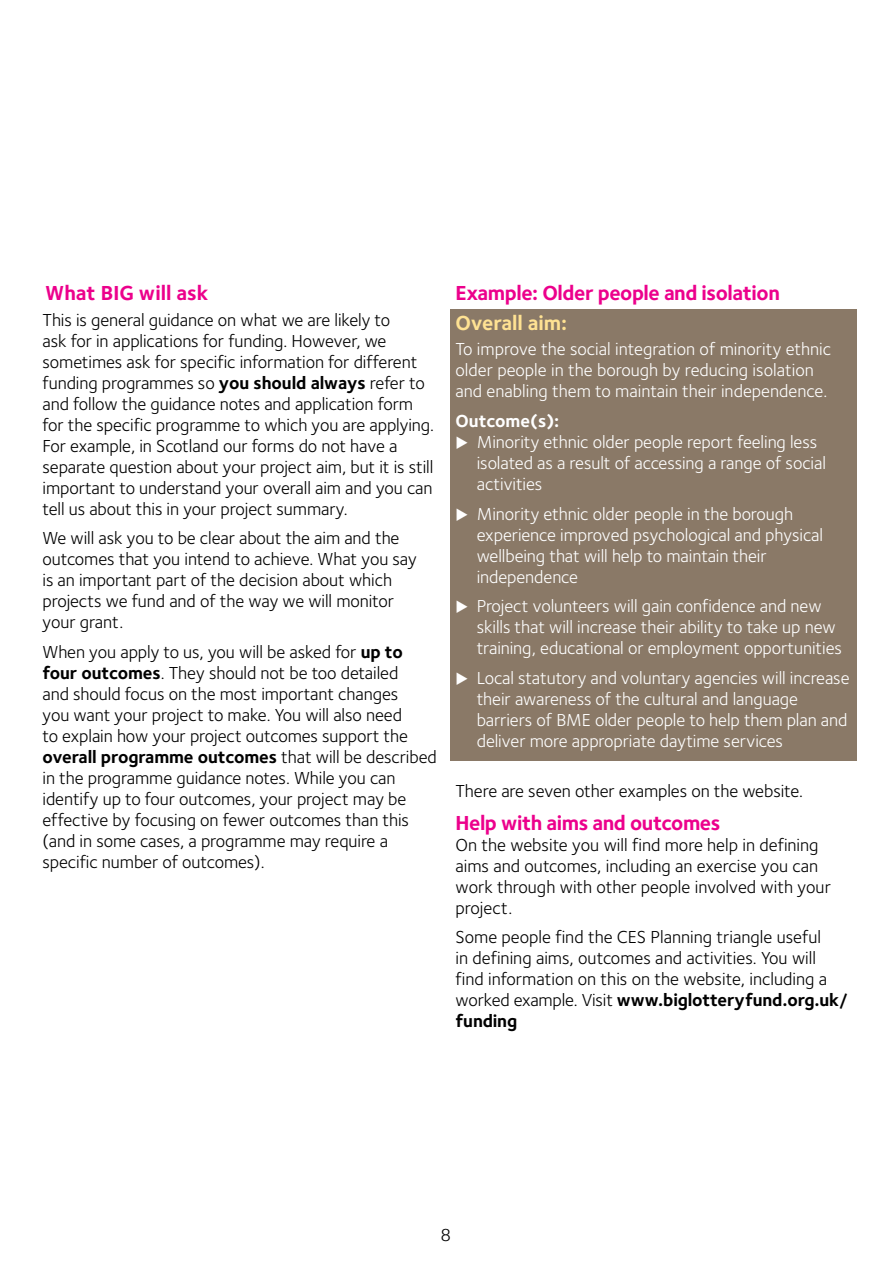
<style>
.page{position:relative;width:893px;height:1263px;background:#fff}
.page>*{position:absolute;margin:0;border:0;box-sizing:border-box;transform-origin:0 0}
.t1{font:700 21px "Foundry Sterling OT2";letter-spacing:-.02em;color:#ec008c}
.t2{font:700 21px "Foundry Sterling OT2";color:#ec008c}
.t3{font:700 21px "Foundry Sterling OT2";color:#ffe293}
.t4{font:18px/21px "Foundry Sterling OT2";letter-spacing:-.005em;color:#000}
.t5{font:18px/21px "Foundry Sterling OT2";letter-spacing:-.005em;color:#fff}
.t6{font:700 18px "Foundry Sterling OT2";color:#fff}
.s1{font-weight:700}
</style>
<div class="page">
<div style="left:450px;top:309px;width:407px;height:452px;background:#8a7967"></div>
<p class="t2" style="left:45px;top:277px;width:165px">What BIG will ask</p>
<p class="t4" style="left:43px;top:308px;width:393px">This is general guidance on what we are likely to<br>ask for in applications for funding. However, we sometimes ask for specific information for different funding programmes so <span class="s1">you should always</span> refer to and follow the guidance notes and application form for the specific programme to which you are applying.<br>For example, in Scotland our forms do not have a separate question about your project aim, but it is still important to understand your overall aim and you can tell us about this in your project summary.</p>
<p class="t4" style="left:43px;top:526px;width:376px">We will ask you to be clear about the aim and the outcomes that you intend to achieve. What you say is an important part of the decision about which projects we fund and of the way we will monitor your grant.</p>
<p class="t4" style="left:43px;top:640px;width:396px">When you apply to us, you will be asked for <span class="s1">up to four outcomes</span>. They should not be too detailed<br>and should focus on the most important changes<br>you want your project to make. You will also need<br>to explain how your project outcomes support the <span class="s1">overall programme outcomes</span> that will be described in the programme guidance notes. While you can identify up to four outcomes, your project may be effective by focusing on fewer outcomes than this (and in some cases, a programme may require a specific number of outcomes).</p>
<p class="t1" style="left:455px;top:277px;width:326px">Example: Older people and isolation</p>
<p class="t3" style="left:455px;top:306px;width:113px">Overall aim:</p>
<p class="t5" style="left:455px;top:337px;width:377px">To improve the social integration of minority ethnic older people in the borough by reducing isolation and enabling them to maintain their independence.</p>
<p class="t6" style="left:455px;top:407px;width:105px">Outcome(s):</p>
<p class="t5" style="left:477px;top:430px;width:351px">Minority ethnic older people report feeling less isolated as a result of accessing a range of social activities</p>
<p class="t5" style="left:477px;top:502px;width:348px">Minority ethnic older people in the borough experience improved psychological and physical wellbeing that will help to maintain their independence</p>
<p class="t5" style="left:477px;top:594px;width:367px">Project volunteers will gain confidence and new skills that will increase their ability to take up new training, educational or employment opportunities</p>
<p class="t5" style="left:477px;top:666px;width:374px">Local statutory and voluntary agencies will increase their awareness of the cultural and language barriers of BME older people to help them plan and deliver more appropriate daytime services</p>
<p class="t4" style="left:455px;top:779px;width:349px">There are seven other examples on the website.</p>
<p class="t1" style="left:455px;top:806px;width:267px">Help with aims and outcomes</p>
<p class="t4" style="left:455px;top:833px;width:377px">On the website you will find more help in defining aims and outcomes, including an exercise you can work through with other people involved with your project.</p>
<p class="t4" style="left:455px;top:925px;width:394px">Some people find the CES Planning triangle useful<br>in defining aims, outcomes and activities. You will find information on this on the website, including a worked example. Visit <span class="s1">www.biglotteryfund.org.uk/ funding</span></p>
<p class="t4" style="left:441px;top:1223px;width:12px">8</p>
</div>
